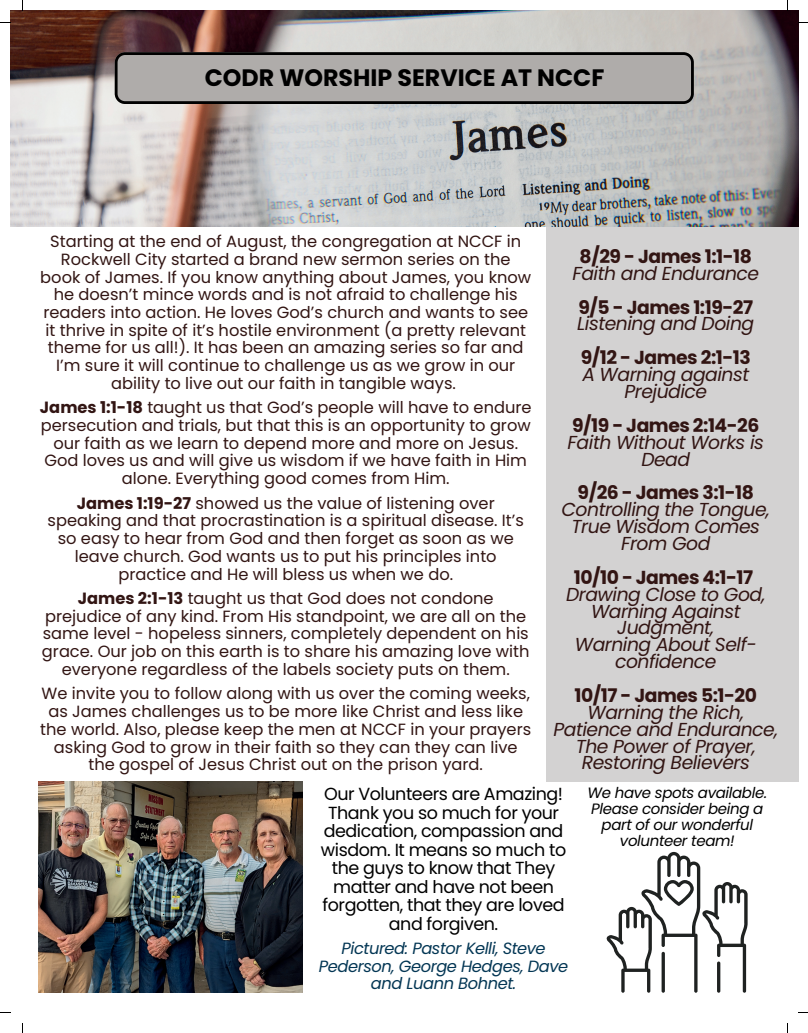
<style>
.page{position:relative;width:808px;height:1033px;background:#fff}
.page>*{position:absolute;margin:0;border:0;box-sizing:border-box;transform-origin:0 0}
.t1{font:700 23.75px "Poppins";color:#000}
.t2{font:italic 18.75px/16.9px "Poppins";letter-spacing:-.025em;color:#321513;text-align:center}
.t3{font:700 18.75px "Poppins";letter-spacing:-.025em;color:#321513}
.t4{font:17.5px/18.5px "Poppins";letter-spacing:-.025em;color:#000;text-align:center}
.t5{font:16.25px/17.8px "Poppins";color:#321513;text-align:center}
.t6{font:italic 16.25px/17.2px "Poppins";letter-spacing:-.025em;color:#033654;text-align:center}
.t7{font:italic 15px/16px "Poppins";letter-spacing:-.025em;color:#000;text-align:center}
.s1{font-weight:700}
</style>
<div class="page">
<div style="left:546px;top:225px;width:252px;height:557px;background:#d3d2d2"></div>
<img style="left:10px;top:10px;width:788px;height:216px">
<svg style="left:115px;top:52px;width:578px;height:52px;background:#9b9896"></svg>
<svg style="left:606px;top:852px;width:141px;height:140px"></svg>
<img style="left:39px;top:782px;width:263px;height:210px">
<h1 class="t1" style="left:205px;top:64px;width:401px">CODR WORSHIP SERVICE AT NCCF</h1>
<p class="t5" style="left:40px;top:232px;width:492px">Starting at the end of August, the congregation at NCCF in Rockwell City started a brand new sermon series on the book of James. If you know anything about James, you know he doesn’t mince words and is not afraid to challenge his readers into action. He loves God’s church and wants to see it thrive in spite of it’s hostile environment (a pretty relevant theme for us all!). It has been an amazing series so far and I’m sure it will continue to challenge us as we grow in our ability to live out our faith in tangible ways.</p>
<p class="t5" style="left:40px;top:399px;width:493px"><span class="s1">James 1:1-18</span> taught us that God’s people will have to endure persecution and trials, but that this is an opportunity to grow our faith as we learn to depend more and more on Jesus.<br>God loves us and will give us wisdom if we have faith in Him alone. Everything good comes from Him.</p>
<p class="t5" style="left:48px;top:494px;width:477px"><span class="s1">James 1:19-27</span> showed us the value of listening over speaking and that procrastination is a spiritual disease. It’s so easy to hear from God and then forget as soon as we leave church. God wants us to put his principles into practice and He will bless us when we do.</p>
<p class="t5" style="left:42px;top:589px;width:489px"><span class="s1">James 2:1-13</span> taught us that God does not condone prejudice of any kind. From His standpoint, we are all on the same level - hopeless sinners, completely dependent on his grace. Our job on this earth is to share his amazing love with everyone regardless of the labels society puts on them.</p>
<p class="t5" style="left:40px;top:685px;width:492px">We invite you to follow along with us over the coming weeks, as James challenges us to be more like Christ and less like the world. Also, please keep the men at NCCF in your prayers asking God to grow in their faith so they can they can live the gospel of Jesus Christ out on the prison yard.</p>
<p class="t3" style="left:579px;top:245px;width:174px">8/29 - James 1:1-18</p>
<p class="t2" style="left:572px;top:265px;width:188px">Faith and Endurance</p>
<p class="t3" style="left:578px;top:296px;width:176px">9/5 - James 1:19-27</p>
<p class="t2" style="left:577px;top:315px;width:178px">Listening and Doing</p>
<p class="t3" style="left:580px;top:347px;width:171px">9/12 - James 2:1-13</p>
<p class="t2" style="left:582px;top:366px;width:168px">A Warning against<br>Prejudice</p>
<p class="t3" style="left:572px;top:414px;width:189px">9/19 - James 2:14-26</p>
<p class="t2" style="left:567px;top:434px;width:198px">Faith Without Works is<br>Dead</p>
<p class="t3" style="left:577px;top:482px;width:178px">9/26 - James 3:1-18</p>
<p class="t2" style="left:561px;top:501px;width:210px">Controlling the Tongue,<br>True Wisdom Comes<br>From God</p>
<p class="t3" style="left:573px;top:566px;width:181px">10/10 - James 4:1-17</p>
<p class="t2" style="left:566px;top:585px;width:201px">Drawing Close to God,<br>Warning Against<br>Judgment,<br>Warning About Self&shy;confidence</p>
<p class="t3" style="left:574px;top:684px;width:184px">10/17 - James 5:1-20</p>
<p class="t2" style="left:553px;top:704px;width:226px">Warning the Rich,<br>Patience and Endurance,<br>The Power of Prayer,<br>Restoring Believers</p>
<p class="t4" style="left:321px;top:785px;width:247px">Our Volunteers are Amazing!<br>Thank you so much for your dedication, compassion and wisdom. It means so much to the guys to know that They matter and have not been forgotten, that they are loved and forgiven.</p>
<p class="t6" style="left:319px;top:940px;width:251px">Pictured: Pastor Kelli, Steve<br>Pederson, George Hedges, Dave and Luann Bohnet.</p>
<p class="t7" style="left:587px;top:785px;width:181px">We have spots available.<br>Please consider being a part of our wonderful volunteer team!</p>
</div>
